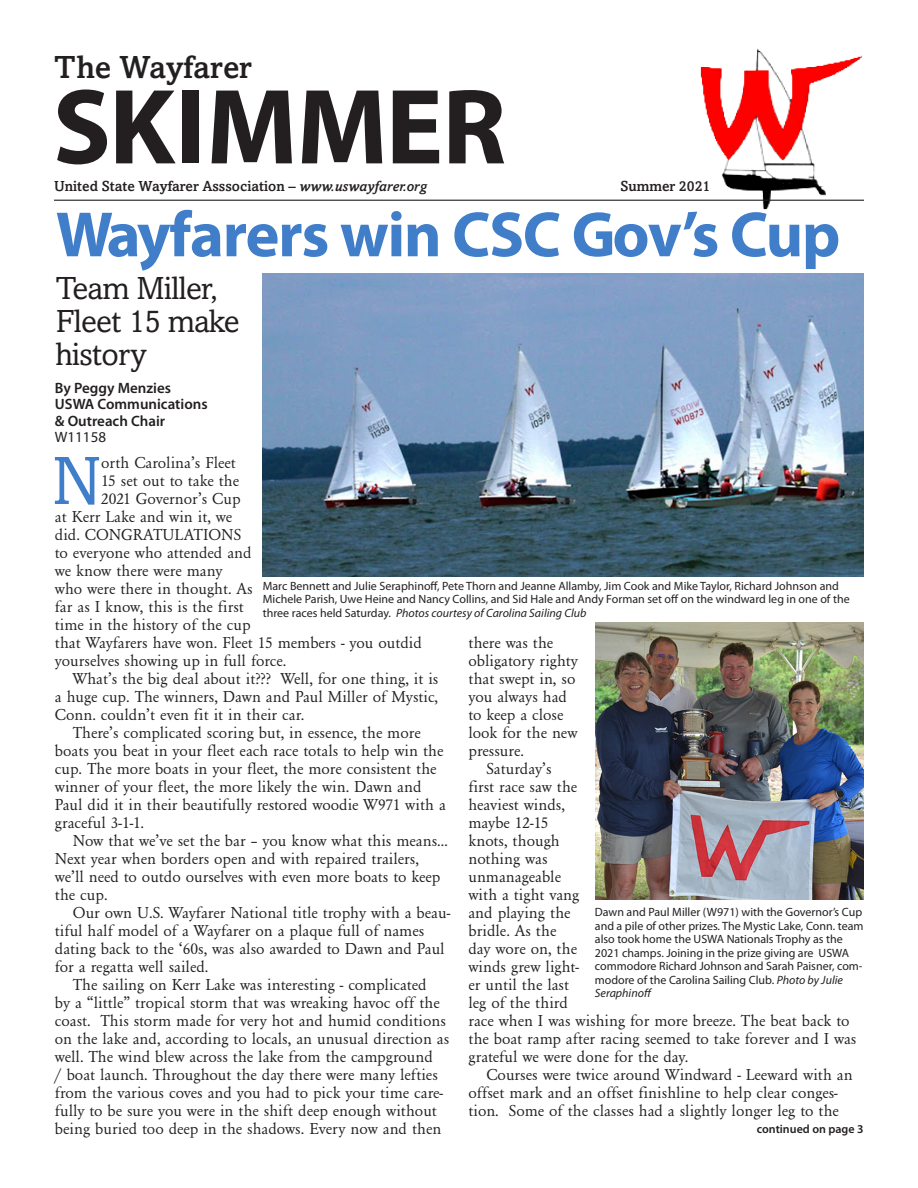
<style>
.page{position:relative;width:918px;height:1188px;background:#fff}
.page>*{position:absolute;margin:0;border:0;box-sizing:border-box;transform-origin:0 0}
.t1{font:700 108px "Myriad Pro";letter-spacing:-.01em;color:#231f20}
.t2{font:70.5px "AHJ Livingston";color:#407ec9}
.t3{font:700 64.5px "Myriad Pro";letter-spacing:-.02em;color:#407ec9}
.t4{font:33px/33px "AHJ Livingston";letter-spacing:-.02em;color:#231f20}
.t5{font:500 33px "AHJ Livingston";color:#231f20}
.t6{font:16.5px "AHJ Garamond";color:#231f20}
.t7{font:500 15px "AHJ Livingston";color:#231f20}
.t8{font:600 15px/16.5px "Myriad Pro";color:#231f20}
.t9{font:15px "Myriad Pro";color:#231f20}
.t10{font:12px/13.5px "Myriad Pro";color:#231f20}
.t11{font:600 12px "Myriad Pro";color:#231f20}
.s1{font-style:italic}
</style>
<div class="page">
<img style="left:689px;top:48px;width:175px;height:162px">
<hr style="left:54px;top:200px;width:810px;height:1px;background:#231f20">
<img style="left:263px;top:274px;width:601px;height:302px">
<img style="left:596px;top:623px;width:268px;height:277px">
<h3 class="t5" style="left:54px;top:48px;width:199px">The Wayfarer</h3>
<h1 class="t1" style="left:53px;top:57px;width:455px">SKIMMER</h1>
<p class="t7" style="left:54px;top:177px;width:374px">United State Wayfarer Asssociation – <span class="s1">www.uswayfarer.org</span></p>
<p class="t7" style="left:621px;top:177px;width:91px">Summer 2021</p>
<h3 class="t3" style="left:56px;top:192px;width:786px">Wayfarers win CSC Gov’s Cup</h3>
<h3 class="t4" style="left:56px;top:272px;width:185px">Team Miller,<br>Fleet 15 make history</h3>
<p class="t8" style="left:55px;top:379px;width:154px">By Peggy Menzies<br>USWA Communications &amp; Outreach Chair</p>
<p class="t9" style="left:55px;top:428px;width:53px">W11158</p>
<h2 class="t2" style="left:52px;top:441px;width:51px">N</h2>
<p class="t6" style="left:101px;top:454px;width:136px">orth Carolina’s Fleet</p>
<p class="t6" style="left:101px;top:472px;width:140px">15 set out to take the</p>
<p class="t6" style="left:101px;top:490px;width:141px">2021 Governor’s Cup</p>
<p class="t6" style="left:55px;top:508px;width:179px">at Kerr Lake and win it, we</p>
<p class="t6" style="left:55px;top:526px;width:188px">did. CONGRATULATIONS</p>
<p class="t6" style="left:55px;top:544px;width:198px">to everyone who attended and</p>
<p class="t6" style="left:55px;top:562px;width:169px">we know there were many</p>
<p class="t6" style="left:55px;top:580px;width:199px">who were there in thought. As</p>
<p class="t6" style="left:55px;top:598px;width:190px">far as I know, this is the first</p>
<p class="t6" style="left:55px;top:616px;width:197px">time in the history of the cup</p>
<p class="t6" style="left:55px;top:634px;width:369px">that Wayfarers have won. Fleet 15 members - you outdid</p>
<p class="t6" style="left:55px;top:652px;width:233px">yourselves showing up in full force.</p>
<p class="t6" style="left:73px;top:670px;width:367px">What’s the big deal about it??? Well, for one thing, it is</p>
<p class="t6" style="left:55px;top:688px;width:385px">a huge cup. The winners, Dawn and Paul Miller of Mystic,</p>
<p class="t6" style="left:55px;top:706px;width:251px">Conn. couldn’t even fit it in their car.</p>
<p class="t6" style="left:73px;top:724px;width:349px">There’s complicated scoring but, in essence, the more</p>
<p class="t6" style="left:55px;top:742px;width:390px">boats you beat in your fleet each race totals to help win the</p>
<p class="t6" style="left:55px;top:760px;width:383px">cup. The more boats in your fleet, the more consistent the</p>
<p class="t6" style="left:55px;top:778px;width:368px">winner of your fleet, the more likely the win. Dawn and</p>
<p class="t6" style="left:55px;top:796px;width:392px">Paul did it in their beautifully restored woodie W971 with a</p>
<p class="t6" style="left:55px;top:814px;width:91px">graceful 3-1-1.</p>
<p class="t6" style="left:73px;top:832px;width:377px">Now that we’ve set the bar – you know what this means…</p>
<p class="t6" style="left:55px;top:850px;width:366px">Next year when borders open and with repaired trailers,</p>
<p class="t6" style="left:55px;top:868px;width:387px">we’ll need to outdo ourselves with even more boats to keep</p>
<p class="t6" style="left:55px;top:886px;width:54px">the cup.</p>
<p class="t6" style="left:73px;top:904px;width:379px">Our own U.S. Wayfarer National title trophy with a beau-</p>
<p class="t6" style="left:55px;top:922px;width:371px">tiful half model of a Wayfarer on a plaque full of names</p>
<p class="t6" style="left:55px;top:940px;width:391px">dating back to the ‘60s, was also awarded to Dawn and Paul</p>
<p class="t6" style="left:55px;top:958px;width:155px">for a regatta well sailed.</p>
<p class="t6" style="left:73px;top:976px;width:355px">The sailing on Kerr Lake was interesting - complicated</p>
<p class="t6" style="left:55px;top:994px;width:386px">by a “little” tropical storm that was wreaking havoc off the</p>
<p class="t6" style="left:55px;top:1012px;width:392px">coast. This storm made for very hot and humid conditions</p>
<p class="t6" style="left:55px;top:1030px;width:396px">on the lake and, according to locals, an unusual direction as</p>
<p class="t6" style="left:55px;top:1048px;width:380px">well. The wind blew across the lake from the campground</p>
<p class="t6" style="left:55px;top:1066px;width:384px">/ boat launch. Throughout the day there were many lefties</p>
<p class="t6" style="left:55px;top:1084px;width:390px">from the various coves and you had to pick your time care-</p>
<p class="t6" style="left:55px;top:1102px;width:384px">fully to be sure you were in the shift deep enough without</p>
<p class="t6" style="left:55px;top:1120px;width:388px">being buried too deep in the shadows. Every now and then</p>
<p class="t10" style="left:263px;top:579px;width:588px">Marc Bennett and Julie Seraphinoff, Pete Thorn and Jeanne Allamby, Jim Cook and Mike Taylor, Richard Johnson and<br>Michele Parish, Uwe Heine and Nancy Collins, and Sid Hale and Andy Forman set off on the windward leg in one of the three races held Saturday. <span class="s1">Photos courtesy of Carolina Sailing Club</span></p>
<p class="t6" style="left:468px;top:634px;width:86px">there was the</p>
<p class="t6" style="left:468px;top:652px;width:111px">obligatory righty</p>
<p class="t6" style="left:468px;top:670px;width:109px">that swept in, so</p>
<p class="t6" style="left:468px;top:688px;width:100px">you always had</p>
<p class="t6" style="left:468px;top:706px;width:97px">to keep a close</p>
<p class="t6" style="left:468px;top:724px;width:111px">look for the new</p>
<p class="t6" style="left:468px;top:742px;width:57px">pressure.</p>
<p class="t6" style="left:486px;top:760px;width:67px">Saturday’s</p>
<p class="t6" style="left:468px;top:778px;width:110px">first race saw the</p>
<p class="t6" style="left:468px;top:796px;width:98px">heaviest winds,</p>
<p class="t6" style="left:468px;top:814px;width:82px">maybe 12-15</p>
<p class="t6" style="left:468px;top:832px;width:93px">knots, though</p>
<p class="t6" style="left:468px;top:850px;width:81px">nothing was</p>
<p class="t6" style="left:468px;top:868px;width:94px">unmanageable</p>
<p class="t6" style="left:468px;top:886px;width:112px">with a tight vang</p>
<p class="t6" style="left:468px;top:904px;width:104px">and playing the</p>
<p class="t6" style="left:468px;top:922px;width:89px">bridle. As the</p>
<p class="t6" style="left:468px;top:940px;width:110px">day wore on, the</p>
<p class="t6" style="left:468px;top:958px;width:112px">winds grew light-</p>
<p class="t6" style="left:468px;top:976px;width:102px">er until the last</p>
<p class="t6" style="left:468px;top:994px;width:101px">leg of the third</p>
<p class="t6" style="left:468px;top:1012px;width:383px">race when I was wishing for more breeze. The beat back to</p>
<p class="t6" style="left:468px;top:1030px;width:389px">the boat ramp after racing seemed to take forever and I was</p>
<p class="t6" style="left:468px;top:1048px;width:222px">grateful we were done for the day.</p>
<p class="t6" style="left:486px;top:1066px;width:368px">Courses were twice around Windward - Leeward with an</p>
<p class="t6" style="left:468px;top:1084px;width:371px">offset mark and an offset finishline to help clear conges-</p>
<p class="t6" style="left:468px;top:1102px;width:372px">tion. Some of the classes had a slightly longer leg to the</p>
<p class="t10" style="left:595px;top:905px;width:270px">Dawn and Paul Miller (W971) with the Governor’s Cup and a pile of other prizes. The Mystic Lake, Conn. team also took home the USWA Nationals Trophy as the 2021 champs. Joining in the prize giving are USWA commodore Richard Johnson and Sarah Paisner, com&shy;modore of the Carolina Sailing Club. <span class="s1">Photo by Julie Seraphinoff</span></p>
<p class="t11" style="left:757px;top:1121px;width:108px">continued on page 3</p>
</div>
